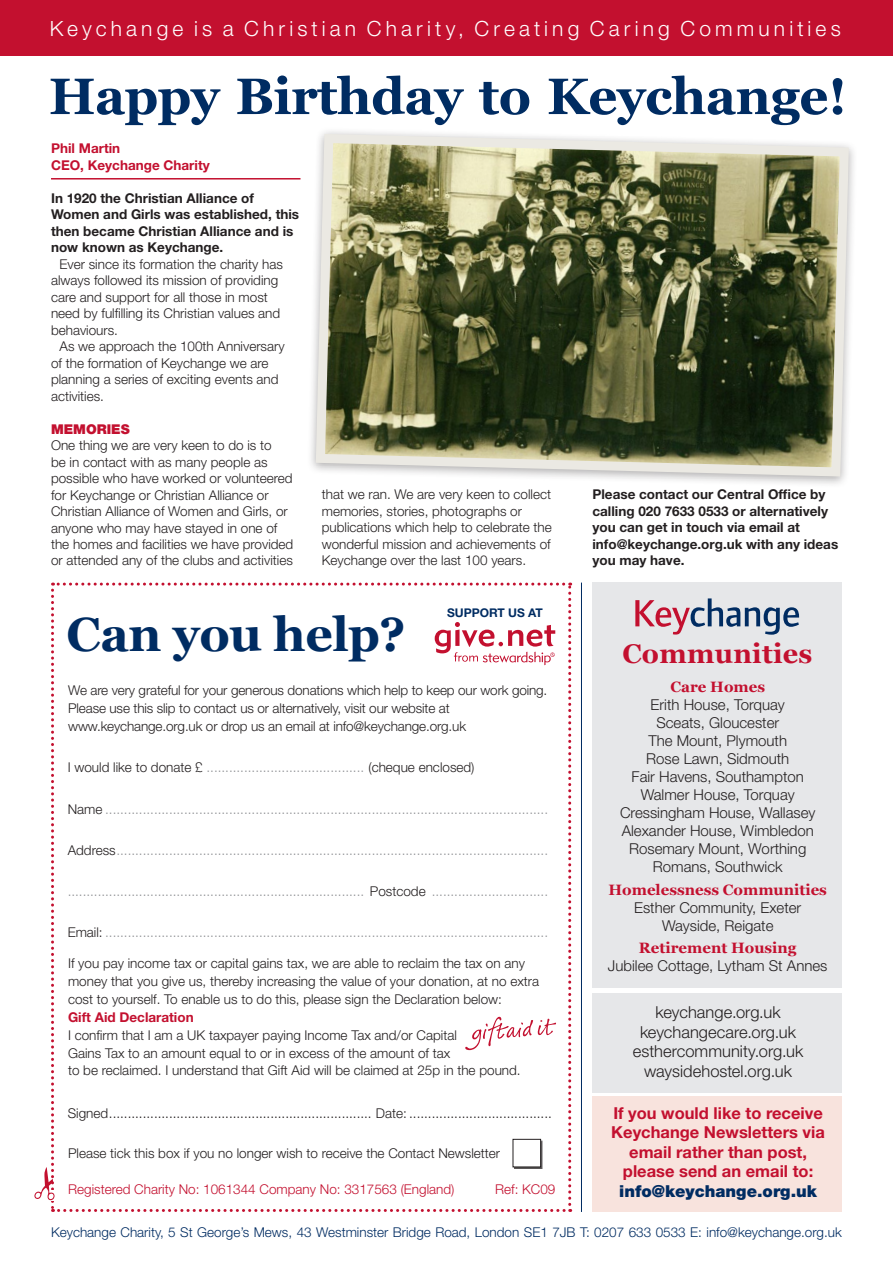
<style>
.page{position:relative;width:893px;height:1263px;background:#fff}
.page>*{position:absolute;margin:0;border:0;box-sizing:border-box;transform-origin:0 0}
.t1{font:700 51px "Georgia";letter-spacing:-.01em;color:#002c62}
.t2{font:700 48px "Georgia";letter-spacing:-.01em;color:#002c62}
.t3{font:700 27px "Georgia";letter-spacing:.01em;color:#c3102f}
.t4{font:300 21px "Helvetica Neue LT Std";letter-spacing:.2em;color:#fff}
.t5{font:700 16.5px/19.5px "Helvetica Neue LT Std";color:#c3102f;text-align:center}
.t6{font:300 16.5px/19.5px "Helvetica Neue LT Std";color:#231f20;text-align:center}
.t7{font:900 16.5px "Helvetica Neue LT Std";color:#002c62}
.t8{font:300 15px/18px "Helvetica Neue LT Std";color:#231f20;text-align:center}
.t9{font:700 15px "Georgia";color:#c3102f}
.t10{font:300 13.5px/16.5px "Helvetica Neue LT Std";color:#231f20}
.t11{font:300 13.5px "Helvetica Neue LT Std";color:#939598}
.t12{font:700 13.5px/16.5px "Helvetica Neue LT Std";color:#231f20}
.t13{font:300 13.5px "Helvetica Neue LT Std";color:#002c62}
.t14{font:300 13.5px "Helvetica Neue LT Std";color:#c3102f}
.t15{font:700 13.5px/16.5px "Helvetica Neue LT Std";color:#c3102f}
.t16{font:900 13.5px "Helvetica Neue LT Std";color:#c3102f}
.t17{font:700 12px "Helvetica Neue LT Std";color:#002c62}
.s1{color:#231f20}
</style>
<div class="page">
<div style="left:0;top:0;width:893px;height:55px;background:#c3102f"></div>
<div style="left:592px;top:583px;width:250px;height:405px;background:#e6e7e9"></div>
<div style="left:592px;top:993px;width:250px;height:99px;background:#e6e7e9"></div>
<div style="left:592px;top:1096px;width:250px;height:116px;background:#f8e3dd"></div>
<hr style="left:581px;top:583px;width:1px;height:629px;background:#002c62">
<svg style="left:635px;top:598px;width:164px;height:37px"></svg>
<hr style="left:51px;top:178px;width:249px;height:2px;background:#c3102f">
<svg style="left:34px;top:583px;width:537px;height:629px"></svg>
<svg style="left:311px;top:131px;width:542px;height:350px;background:#75795a"></svg>
<h3 class="t4" style="left:50px;top:16px;width:792px">Keychange is a Christian Charity, Creating Caring Communities</h3>
<h1 class="t1" style="left:49px;top:64px;width:800px">Happy Birthday to Keychange!</h1>
<p class="t15" style="left:51px;top:140px;width:160px">Phil Martin<br>CEO, Keychange Charity</p>
<p class="t12" style="left:51px;top:189px;width:250px">In 1920 the Christian Alliance of Women and Girls was established, this then became Christian Alliance and is now known as Keychange.</p>
<p class="t10" style="left:51px;top:255px;width:233px;text-indent:9px">Ever since its formation the charity has always followed its mission of providing care and support for all those in most need by fulfilling its Christian values and behaviours.</p>
<p class="t10" style="left:51px;top:338px;width:235px;text-indent:9px">As we approach the 100th Anniversary of the formation of Keychange we are planning a series of exciting events and activities.</p>
<p class="t16" style="left:51px;top:421px;width:80px">MEMORIES</p>
<p class="t10" style="left:51px;top:437px;width:244px">One thing we are very keen to do is to<br>be in contact with as many people as possible who have worked or volunteered for Keychange or Christian Alliance or Christian Alliance of Women and Girls, or anyone who may have stayed in one of the homes and facilities we have provided or attended any of the clubs and activities</p>
<p class="t10" style="left:322px;top:486px;width:232px">that we ran. We are very keen to collect memories, stories, photographs or publications which help to celebrate the wonderful mission and achievements of Keychange over the last 100 years.</p>
<p class="t12" style="left:592px;top:486px;width:247px">Please contact our Central Office by calling 020 7633 0533 or alternatively you can get in touch via email at info@keychange.org.uk with any ideas you may have.</p>
<p class="t17" style="left:447px;top:606px;width:97px">SUPPORT US AT</p>
<h2 class="t2" style="left:67px;top:603px;width:341px">Can you help?</h2>
<p class="t10" style="left:68px;top:681px;width:481px;line-height:18px">We are very grateful for your generous donations which help to keep our work going.<br>Please use this slip to contact us or alternatively, visit our website at www.keychange.org.uk or drop us an email at info@keychange.org.uk</p>
<p class="t11" style="left:68px;top:759px;width:408px"><span class="s1">I would like to donate £</span> .......................................... <span class="s1">(cheque enclosed)</span></p>
<p class="t11" style="left:68px;top:800px;width:482px"><span class="s1">Name</span> ......................................................................................................................</p>
<p class="t11" style="left:68px;top:842px;width:482px"><span class="s1">Address</span>...................................................................................................................</p>
<p class="t11" style="left:68px;top:883px;width:482px">............................................................................... <span class="s1">Postcode</span> ...............................</p>
<p class="t11" style="left:68px;top:924px;width:482px"><span class="s1">Email:</span> ......................................................................................................................</p>
<p class="t10" style="left:68px;top:953px;width:473px;line-height:18px">If you pay income tax or capital gains tax, we are able to reclaim the tax on any money that you give us, thereby increasing the value of your donation, at no extra cost to yourself. To enable us to do this, please sign the Declaration below:</p>
<p class="t15" style="left:68px;top:1008px;width:127px">Gift Aid Declaration</p>
<p class="t10" style="left:68px;top:1025px;width:454px;line-height:18px">I confirm that I am a UK taxpayer paying Income Tax and/or Capital<br>Gains Tax to an amount equal to or in excess of the amount of tax<br>to be reclaimed. I understand that Gift Aid will be claimed at 25p in the pound.</p>
<p class="t10" style="left:68px;top:1105px;width:486px">Signed...................................................................... Date: ......................................</p>
<p class="t10" style="left:68px;top:1145px;width:434px">Please tick this box if you no longer wish to receive the Contact Newsletter</p>
<p class="t14" style="left:68px;top:1181px;width:388px">Registered Charity No: 1061344 Company No: 3317563 (England)</p>
<p class="t14" style="left:495px;top:1181px;width:62px">Ref: KC09</p>
<h3 class="t3" style="left:622px;top:637px;width:192px">Communities</h3>
<p class="t9" style="left:670px;top:677px;width:96px">Care Homes</p>
<p class="t8" style="left:620px;top:696px;width:197px">Erith House, Torquay<br>Sceats, Gloucester<br>The Mount, Plymouth<br>Rose Lawn, Sidmouth<br>Fair Havens, Southampton<br>Walmer House, Torquay<br>Cressingham House, Wallasey<br>Alexander House, Wimbledon<br>Rosemary Mount, Worthing<br>Romans, Southwick</p>
<p class="t9" style="left:609px;top:880px;width:220px">Homelessness Communities</p>
<p class="t8" style="left:634px;top:898px;width:169px">Esther Community, Exeter<br>Wayside, Reigate</p>
<p class="t9" style="left:639px;top:938px;width:159px">Retirement Housing</p>
<p class="t8" style="left:608px;top:956px;width:221px">Jubilee Cottage, Lytham St Annes</p>
<p class="t6" style="left:633px;top:1002px;width:172px">keychange.org.uk keychangecare.org.uk esthercommunity.org.uk waysidehostel.org.uk</p>
<p class="t5" style="left:611px;top:1103px;width:215px">If you would like to receive<br>Keychange Newsletters via email rather than post, please send an email to:</p>
<p class="t7" style="left:619px;top:1181px;width:199px">info@keychange.org.uk</p>
<p class="t13" style="left:51px;top:1224px;width:792px">Keychange Charity, 5 St George’s Mews, 43 Westminster Bridge Road, London SE1 7JB T: 0207 633 0533 E: info@keychange.org.uk</p>
</div>
